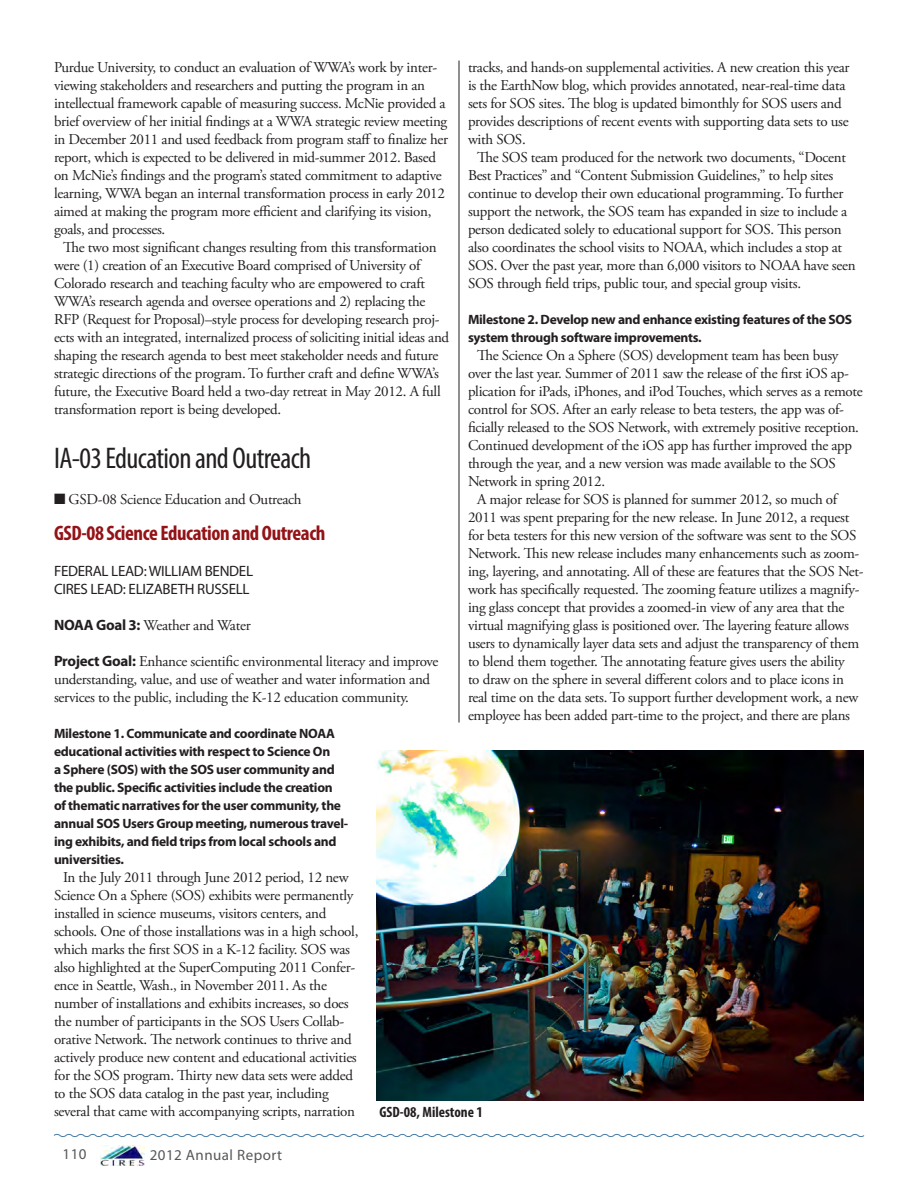
<style>
.page{position:relative;width:918px;height:1188px;background:#fff}
.page>*{position:absolute;margin:0;border:0;box-sizing:border-box;transform-origin:0 0}
.Body{font:condensed 30px "Myriad Pro";letter-spacing:-.02em;color:#231f20}
.Body-2{font:700 condensed 21px "Myriad Pro";letter-spacing:-.02em;color:#931317}
.Body-3{font:15px/18px "Adobe Garamond Pro";letter-spacing:-.02em;color:#231f20}
.Body-4{font:15px "Myriad Pro";letter-spacing:-.02em;color:#231f20}
.t1{font:15px "Myriad Pro";letter-spacing:.03em;color:#57585a}
.Body-5{font:700 condensed 15px "Myriad Pro";color:#231f20}
.Body-6{font:700 13.5px/18px "Myriad Pro";letter-spacing:-.02em;color:#231f20}
.s1{font-family:"Myriad Pro";font-weight:700}
</style>
<div class="page">
<hr style="left:459px;top:61px;width:1px;height:662px;background:#231f20">
<img style="left:376px;top:751px;width:487px;height:350px">
<svg style="left:53px;top:1133px;width:812px;height:4px"></svg>
<img style="left:100px;top:1145px;width:44px;height:21px">
<p class="Body-3" style="left:54px;top:59px;width:396px">Purdue University, to conduct an evaluation of WWA’s work by inter&shy;viewing stakeholders and researchers and putting the program in an intellectual framework capable of measuring success. McNie provided a brief overview of her initial findings at a WWA strategic review meeting in December 2011 and used feedback from program staff to finalize her report, which is expected to be delivered in mid-summer 2012. Based on McNie’s findings and the program’s stated commitment to adaptive learning, WWA began an internal transformation process in early 2012 aimed at making the program more efficient and clarifying its vision, goals, and processes.</p>
<p class="Body-3" style="left:54px;top:239px;width:397px;text-indent:9px">The two most significant changes resulting from this transformation were (1) creation of an Executive Board comprised of University of Colorado research and teaching faculty who are empowered to craft WWA’s research agenda and oversee operations and 2) replacing the RFP (Request for Proposal)–style process for developing research proj&shy;ects with an integrated, internalized process of soliciting initial ideas and shaping the research agenda to best meet stakeholder needs and future strategic directions of the program. To further craft and define WWA’s future, the Executive Board held a two-day retreat in May 2012. A full transformation report is being developed.</p>
<p class="Body" style="left:54px;top:440px;width:259px">IA-03 Education and Outreach</p>
<p class="Body-3" style="left:54px;top:491px;width:249px">■ GSD-08 Science Education and Outreach</p>
<p class="Body-2" style="left:54px;top:520px;width:273px">GSD-08 Science Education and Outreach</p>
<p class="Body-4" style="left:54px;top:562px;width:201px">FEDERAL LEAD: WILLIAM BENDEL</p>
<p class="Body-4" style="left:54px;top:580px;width:197px">CIRES LEAD: ELIZABETH RUSSELL</p>
<p class="Body-3" style="left:54px;top:617px;width:198px"><span class="s1">NOAA Goal 3:</span> Weather and Water</p>
<p class="Body-3" style="left:54px;top:653px;width:386px"><span class="s1">Project Goal:</span> Enhance scientific environmental literacy and improve understanding, value, and use of weather and water information and services to the public, including the K-12 education community.</p>
<p class="Body-6" style="left:54px;top:724px;width:296px">Milestone 1. Communicate and coordinate NOAA educational activities with respect to Science On<br>a Sphere (SOS) with the SOS user community and the public. Specific activities include the creation<br>of thematic narratives for the user community, the annual SOS Users Group meeting, numerous travel&shy;ing exhibits, and field trips from local schools and universities.</p>
<p class="Body-3" style="left:54px;top:869px;width:306px;text-indent:9px">In the July 2011 through June 2012 period, 12 new Science On a Sphere (SOS) exhibits were permanently installed in science museums, visitors centers, and schools. One of those installations was in a high school, which marks the first SOS in a K-12 facility. SOS was also highlighted at the SuperComputing 2011 Confer&shy;ence in Seattle, Wash., in November 2011. As the number of installations and exhibits increases, so does the number of participants in the SOS Users Collab&shy;orative Network. The network continues to thrive and actively produce new content and educational activities for the SOS program. Thirty new data sets were added to the SOS data catalog in the past year, including several that came with accompanying scripts, narration</p>
<p class="Body-3" style="left:468px;top:59px;width:383px">tracks, and hands-on supplemental activities. A new creation this year is the EarthNow blog, which provides annotated, near-real-time data sets for SOS sites. The blog is updated bimonthly for SOS users and provides descriptions of recent events with supporting data sets to use with SOS.</p>
<p class="Body-3" style="left:468px;top:149px;width:389px;text-indent:9px">The SOS team produced for the network two documents, “Docent Best Practices” and “Content Submission Guidelines,” to help sites continue to develop their own educational programming. To further support the network, the SOS team has expanded in size to include a person dedicated solely to educational support for SOS. This person also coordinates the school visits to NOAA, which includes a stop at SOS. Over the past year, more than 6,000 visitors to NOAA have seen SOS through field trips, public tour, and special group visits.</p>
<p class="Body-6" style="left:468px;top:310px;width:386px">Milestone 2. Develop new and enhance existing features of the SOS system through software improvements.</p>
<p class="Body-3" style="left:468px;top:347px;width:396px;text-indent:9px">The Science On a Sphere (SOS) development team has been busy over the last year. Summer of 2011 saw the release of the first iOS ap&shy;plication for iPads, iPhones, and iPod Touches, which serves as a remote control for SOS. After an early release to beta testers, the app was of&shy;ficially released to the SOS Network, with extremely positive reception.<br>Continued development of the iOS app has further improved the app through the year, and a new version was made available to the SOS Network in spring 2012.</p>
<p class="Body-3" style="left:468px;top:491px;width:397px;text-indent:9px">A major release for SOS is planned for summer 2012, so much of 2011 was spent preparing for the new release. In June 2012, a request for beta testers for this new version of the software was sent to the SOS Network. This new release includes many enhancements such as zoom&shy;ing, layering, and annotating. All of these are features that the SOS Net&shy;work has specifically requested. The zooming feature utilizes a magnify&shy;ing glass concept that provides a zoomed-in view of any area that the virtual magnifying glass is positioned over. The layering feature allows users to dynamically layer data sets and adjust the transparency of them to blend them together. The annotating feature gives users the ability<br>to draw on the sphere in several different colors and to place icons in real time on the data sets. To support further development work, a new employee has been added part-time to the project, and there are plans</p>
<p class="Body-5" style="left:379px;top:1103px;width:105px">GSD-08, Milestone 1</p>
<p class="t1" style="left:63px;top:1144px;width:25px">110</p>
<p class="t1" style="left:150px;top:1145px;width:134px">2012 Annual Report</p>
</div>
